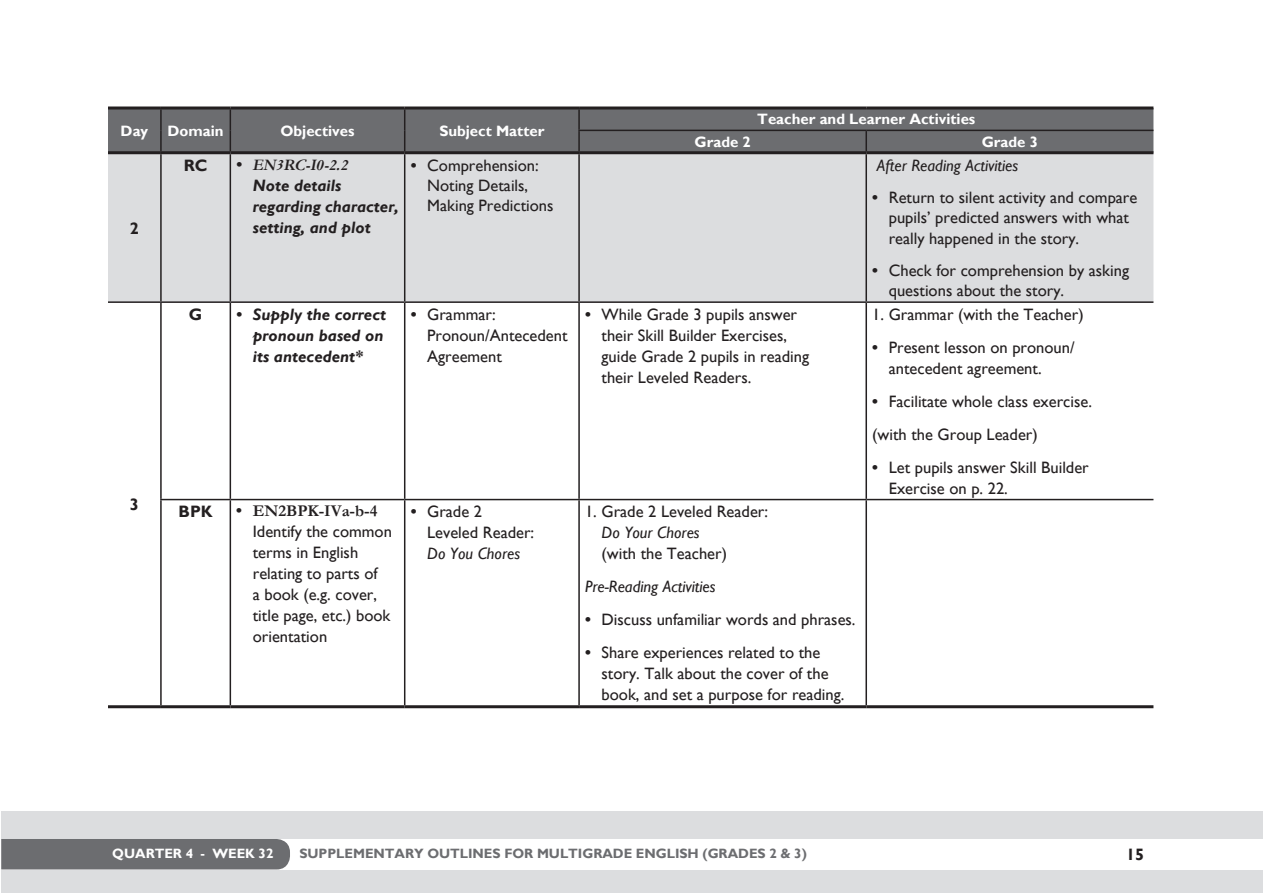
<style>
.page{position:relative;width:1263px;height:893px;background:#fff}
.page>*{position:absolute;margin:0;border:0;box-sizing:border-box;transform-origin:0 0}
.t1{font:16.5px/21px "Gill Sans";color:#231f20}
.t2{font:italic 700 16.5px/21px "Gill Sans";color:#231f20}
.t3{font:italic 16.5px "Gill Sans";color:#231f20}
.t4{font:700 16.5px "Garamond";color:#231f20}
.t5{font:italic 700 16.5px "Garamond";color:#231f20}
.t6{font:700 16.5px "Gill Sans";color:#231f20}
.t7{font:700 15px "Gill Sans";color:#fff}
.t8{font:700 13.5px "Gill Sans";letter-spacing:-.005em;color:#6c6d70}
.t9{font:700 13.5px "Gill Sans";letter-spacing:-.005em;color:#fff}
.s1{font-family:"Gill Sans";font-style:normal}
.s2{font-weight:700}
.s3{font-style:normal}
.s4{font-family:"Gill Sans"}
</style>
<div class="page">
<div style="left:1px;top:812px;width:1262px;height:81px;background:#dcdddf"></div>
<div style="left:2px;top:839px;width:1261px;height:30px;background:#fff"></div>
<div style="left:1px;top:839px;width:289px;height:30px;background:#6c6d70"></div>
<div style="left:108px;top:110px;width:1045px;height:41px;background:#6c6d70"></div>
<div style="left:108px;top:154px;width:1045px;height:147px;background:#dcdddf"></div>
<svg style="left:580px;top:500px;width:573px;height:1px"></svg>
<hr style="left:160px;top:154px;width:2px;height:147px;background:#231f20">
<hr style="left:230px;top:154px;width:1px;height:147px;background:#231f20">
<hr style="left:404px;top:154px;width:1px;height:147px;background:#231f20">
<hr style="left:578px;top:154px;width:2px;height:147px;background:#231f20">
<hr style="left:865px;top:154px;width:2px;height:147px;background:#231f20">
<hr style="left:161px;top:301px;width:69px;height:2px;background:#231f20">
<hr style="left:160px;top:303px;width:2px;height:196px;background:#231f20">
<hr style="left:230px;top:301px;width:175px;height:2px;background:#231f20">
<hr style="left:230px;top:303px;width:1px;height:196px;background:#231f20">
<hr style="left:405px;top:301px;width:174px;height:2px;background:#231f20">
<hr style="left:404px;top:303px;width:1px;height:196px;background:#231f20">
<hr style="left:578px;top:303px;width:2px;height:196px;background:#231f20">
<hr style="left:865px;top:303px;width:2px;height:196px;background:#231f20">
<hr style="left:160px;top:499px;width:70px;height:1px;background:#231f20">
<hr style="left:160px;top:500px;width:2px;height:205px;background:#231f20">
<hr style="left:230px;top:499px;width:175px;height:1px;background:#231f20">
<hr style="left:230px;top:500px;width:1px;height:205px;background:#231f20">
<hr style="left:405px;top:499px;width:174px;height:1px;background:#231f20">
<hr style="left:404px;top:500px;width:1px;height:205px;background:#231f20">
<hr style="left:578px;top:500px;width:2px;height:205px;background:#231f20">
<hr style="left:865px;top:500px;width:2px;height:205px;background:#231f20">
<hr style="left:160px;top:110px;width:2px;height:20px;background:#231f20">
<hr style="left:160px;top:130px;width:2px;height:21px;background:#231f20">
<svg style="left:230px;top:110px;width:1px;height:41px"></svg>
<svg style="left:404px;top:110px;width:1px;height:41px"></svg>
<hr style="left:108px;top:107px;width:53px;height:3px;background:#231f20">
<hr style="left:161px;top:107px;width:69px;height:3px;background:#231f20">
<hr style="left:230px;top:107px;width:175px;height:3px;background:#231f20">
<hr style="left:405px;top:107px;width:174px;height:3px;background:#231f20">
<hr style="left:579px;top:107px;width:287px;height:3px;background:#231f20">
<hr style="left:866px;top:107px;width:287px;height:3px;background:#231f20">
<hr style="left:108px;top:151px;width:53px;height:3px;background:#231f20">
<hr style="left:161px;top:151px;width:69px;height:3px;background:#231f20">
<hr style="left:230px;top:151px;width:175px;height:3px;background:#231f20">
<hr style="left:405px;top:151px;width:174px;height:3px;background:#231f20">
<hr style="left:579px;top:151px;width:287px;height:3px;background:#231f20">
<hr style="left:866px;top:151px;width:287px;height:3px;background:#231f20">
<hr style="left:578px;top:110px;width:2px;height:20px;background:#231f20">
<hr style="left:578px;top:131px;width:2px;height:20px;background:#231f20">
<hr style="left:865px;top:131px;width:2px;height:20px;background:#231f20">
<hr style="left:578px;top:130px;width:288px;height:1px;background:#231f20">
<hr style="left:866px;top:130px;width:287px;height:1px;background:#231f20">
<hr style="left:108px;top:301px;width:53px;height:2px;background:#231f20">
<hr style="left:579px;top:301px;width:287px;height:2px;background:#231f20">
<hr style="left:866px;top:301px;width:287px;height:2px;background:#231f20">
<hr style="left:579px;top:499px;width:287px;height:1px;background:#231f20">
<hr style="left:866px;top:499px;width:287px;height:1px;background:#231f20">
<hr style="left:108px;top:705px;width:53px;height:3px;background:#231f20">
<hr style="left:161px;top:705px;width:69px;height:3px;background:#231f20">
<hr style="left:230px;top:705px;width:175px;height:3px;background:#231f20">
<hr style="left:405px;top:705px;width:174px;height:3px;background:#231f20">
<hr style="left:579px;top:705px;width:287px;height:3px;background:#231f20">
<hr style="left:866px;top:705px;width:287px;height:3px;background:#231f20">
<p class="t7" style="left:121px;top:121px;width:29px">Day</p>
<p class="t7" style="left:168px;top:121px;width:58px">Domain</p>
<p class="t7" style="left:280px;top:121px;width:76px">Objectives</p>
<p class="t7" style="left:439px;top:121px;width:107px">Subject Matter</p>
<p class="t7" style="left:757px;top:110px;width:220px">Teacher and Learner Activities</p>
<p class="t7" style="left:694px;top:133px;width:58px">Grade 2</p>
<p class="t7" style="left:982px;top:133px;width:58px">Grade 3</p>
<p class="t6" style="left:130px;top:218px;width:11px">2</p>
<p class="t6" style="left:130px;top:494px;width:11px">3</p>
<p class="t6" style="left:184px;top:155px;width:25px">RC</p>
<p class="t5" style="left:236px;top:154px;width:114px"><span class="s1">•</span> EN3RC-I0-2.2</p>
<p class="t2" style="left:253px;top:176px;width:147px">Note details regarding character, setting, and plot</p>
<p class="t1" style="left:427px;top:156px;width:128px;line-height:20.2px;text-indent:-16px"><span class="s2">•</span> Comprehension:<br>Noting Details,<br>Making Predictions</p>
<p class="t3" style="left:877px;top:156px;width:143px">After Reading Activities</p>
<p class="t1" style="left:889px;top:188px;width:250px;line-height:20.2px;text-indent:-16px"><span class="s2">•</span> Return to silent activity and compare pupils’ predicted answers with what really happened in the story.</p>
<p class="t1" style="left:889px;top:261px;width:242px;line-height:20.2px;text-indent:-16px"><span class="s2">•</span> Check for comprehension by asking questions about the story.</p>
<p class="t6" style="left:189px;top:304px;width:15px">G</p>
<p class="t2" style="left:253px;top:304px;width:135px;text-indent:-16px"><span class="s3">•</span> Supply the correct pronoun based on its antecedent*</p>
<p class="t1" style="left:427px;top:304px;width:142px;text-indent:-16px"><span class="s2">•</span> Grammar:<br>Pronoun/Antecedent<br>Agreement</p>
<p class="t1" style="left:601px;top:304px;width:209px;text-indent:-16px"><span class="s2">•</span> While Grade 3 pupils answer their Skill Builder Exercises, guide Grade 2 pupils in reading their Leveled Readers.</p>
<p class="t1" style="left:872px;top:304px;width:213px">1. Grammar (with the Teacher)</p>
<p class="t1" style="left:889px;top:337px;width:187px;text-indent:-16px"><span class="s2">•</span> Present lesson on pronoun/ antecedent agreement.</p>
<p class="t1" style="left:872px;top:385px;width:221px;line-height:33px"><span class="s2">•</span> Facilitate whole class exercise. (with the Group Leader)</p>
<p class="t1" style="left:889px;top:457px;width:202px;text-indent:-16px"><span class="s2">•</span> Let pupils answer Skill Builder<br>Exercise on p. 22.</p>
<p class="t6" style="left:178px;top:501px;width:36px">BPK</p>
<p class="t4" style="left:236px;top:500px;width:143px"><span class="s4">•</span> EN2BPK-IVa-b-4</p>
<p class="t1" style="left:253px;top:522px;width:141px">Identify the common terms in English relating to parts of<br>a book (e.g. cover, title page, etc.) book orientation</p>
<p class="t1" style="left:427px;top:501px;width:109px;text-indent:-16px"><span class="s2">•</span> Grade 2<br>Leveled Reader:</p>
<p class="t3" style="left:427px;top:544px;width:95px">Do You Chores</p>
<p class="t1" style="left:585px;top:501px;width:185px">1. Grade 2 Leveled Reader:</p>
<p class="t3" style="left:601px;top:523px;width:100px">Do Your Chores</p>
<p class="t1" style="left:601px;top:543px;width:127px">(with the Teacher)</p>
<p class="t3" style="left:585px;top:577px;width:132px">Pre-Reading Activities</p>
<p class="t1" style="left:585px;top:609px;width:272px"><span class="s2">•</span> Discuss unfamiliar words and phrases.</p>
<p class="t1" style="left:601px;top:642px;width:244px;text-indent:-16px"><span class="s2">•</span> Share experiences related to the story. Talk about the cover of the book, and set a purpose for reading.</p>
<p class="t9" style="left:112px;top:845px;width:163px">QUARTER 4 - WEEK 32</p>
<p class="t8" style="left:299px;top:845px;width:509px">SUPPLEMENTARY OUTLINES FOR MULTIGRADE ENGLISH (GRADES 2 &amp; 3)</p>
<p class="t6" style="left:1126px;top:844px;width:20px">15</p>
</div>
